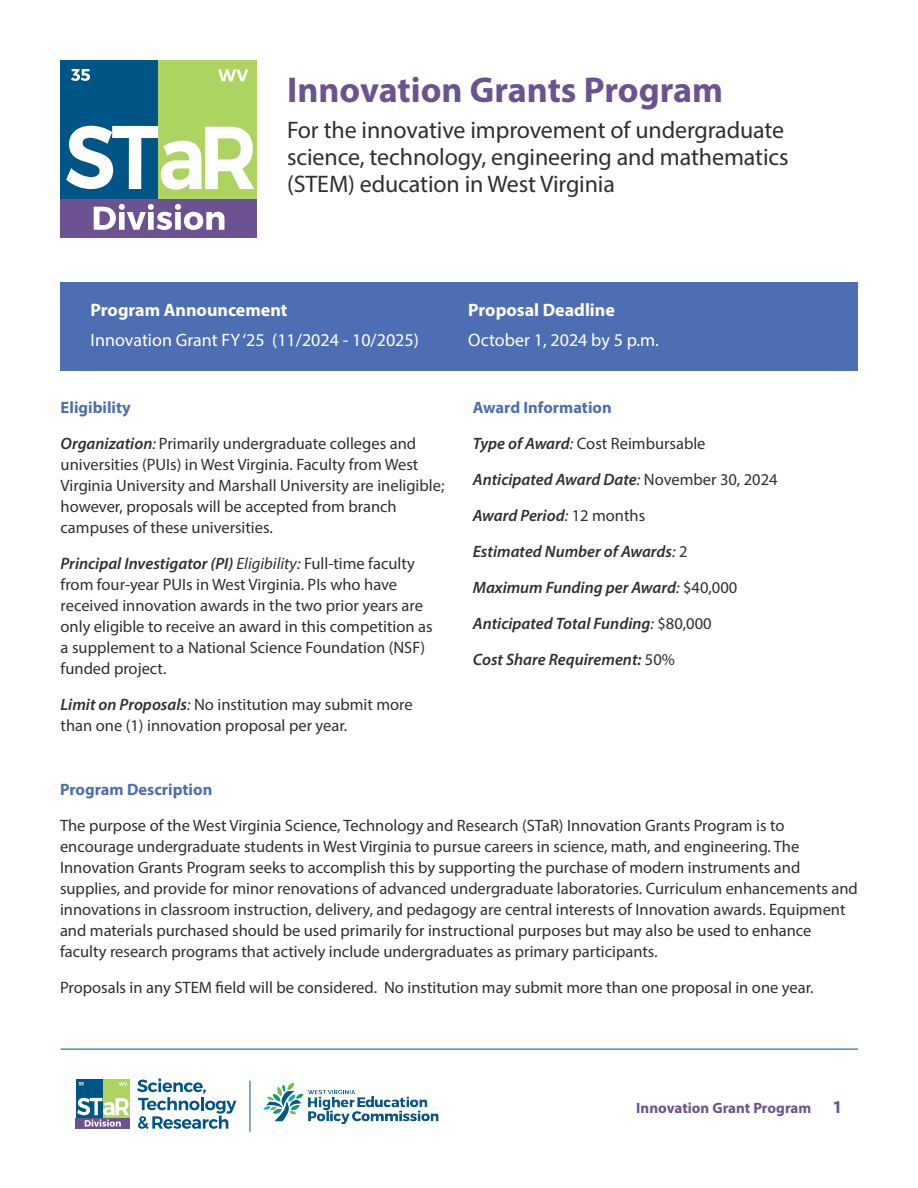
<style>
.page{position:relative;width:918px;height:1188px;background:#fff}
.page>*{position:absolute;margin:0;border:0;box-sizing:border-box;transform-origin:0 0}
.t1{font:700 36px "Myriad Pro";color:#6c5291}
.t2{font:24px/27px "Myriad Pro";letter-spacing:-.005em;color:#312f30}
.t3{font:18px "Myriad Pro";color:#fff}
.t4{font:700 18px "Myriad Pro";color:#fff}
.t5{font:700 18px "Myriad Pro";color:#6c5291}
.t6{font:16.5px/21px "Myriad Pro";color:#312f30}
.t7{font:italic 600 16.5px "Myriad Pro";color:#312f30}
.t8{font:700 16.5px "Myriad Pro";color:#4e6eb3}
.t9{font:700 15px "Myriad Pro";color:#6c5291}
.s1{font-weight:600;font-style:italic}
.s2{font-style:italic}
.s3{font-weight:400}
.s4{font-weight:400;font-style:normal}
</style>
<div class="page">
<div style="left:61px;top:199px;width:196px;height:39px;background:#6c5291"></div>
<div style="left:158px;top:60px;width:99px;height:139px;background:#add461"></div>
<div style="left:61px;top:60px;width:97px;height:139px;background:#005587"></div>
<svg style="left:71px;top:69px;width:19px;height:12px"></svg>
<svg style="left:218px;top:70px;width:31px;height:11px"></svg>
<svg style="left:94px;top:204px;width:130px;height:26px"></svg>
<svg style="left:66px;top:126px;width:188px;height:64px"></svg>
<div style="left:60px;top:283px;width:798px;height:88px;background:#4e6eb3"></div>
<hr style="left:61px;top:1049px;width:797px;height:1px;background:#005587">
<div style="left:76px;top:1118px;width:54px;height:11px;background:#6c5291"></div>
<div style="left:103px;top:1080px;width:27px;height:38px;background:#add461"></div>
<div style="left:76px;top:1080px;width:27px;height:38px;background:#005587"></div>
<svg style="left:78px;top:1082px;width:6px;height:3px"></svg>
<svg style="left:119px;top:1082px;width:8px;height:4px"></svg>
<svg style="left:137px;top:1078px;width:100px;height:51px"></svg>
<svg style="left:77px;top:1098px;width:52px;height:29px"></svg>
<hr style="left:250px;top:1081px;width:1px;height:51px;background:#085387">
<img style="left:263px;top:1082px;width:176px;height:42px">
<p class="t1" style="left:287px;top:67px;width:437px">Innovation Grants Program</p>
<p class="t2" style="left:287px;top:116px;width:503px">For the innovative improvement of undergraduate science, technology, engineering and mathematics (STEM) education in West Virginia</p>
<p class="t4" style="left:91px;top:298px;width:198px">Program Announcement</p>
<p class="t3" style="left:91px;top:328px;width:330px">Innovation Grant FY ‘25 (11/2024 - 10/2025)</p>
<p class="t8" style="left:61px;top:397px;width:72px">Eligibility</p>
<p class="t6" style="left:61px;top:433px;width:385px"><span class="s1">Organization</span><span class="s2">:</span> Primarily undergraduate colleges and universities (PUIs) in West Virginia. Faculty from West Virginia University and Marshall University are ineligible; however, proposals will be accepted from branch campuses of these universities.</p>
<p class="t6" style="left:61px;top:553px;width:373px"><span class="s1">Principal Investigator (PI)</span> <span class="s2">Eligibility:</span> Full-time faculty from four-year PUIs in West Virginia. PIs who have received innovation awards in the two prior years are only eligible to receive an award in this competition as a supplement to a National Science Foundation (NSF) funded project.</p>
<p class="t6" style="left:61px;top:694px;width:354px"><span class="s1">Limit on Proposals</span><span class="s2">:</span> No institution may submit more than one (1) innovation proposal per year.</p>
<p class="t4" style="left:468px;top:298px;width:148px">Proposal Deadline</p>
<p class="t3" style="left:468px;top:328px;width:192px">October 1, 2024 by 5 p.m.</p>
<p class="t8" style="left:473px;top:397px;width:140px">Award Information</p>
<p class="t6" style="left:473px;top:433px;width:234px"><span class="s1">Type of Award</span><span class="s2">:</span> Cost Reimbursable</p>
<p class="t7" style="left:473px;top:469px;width:306px">Anticipated Award Date<span class="s3">:</span> <span class="s4">November 30, 2024</span></p>
<p class="t7" style="left:473px;top:505px;width:174px">Award Period<span class="s3">:</span> <span class="s4">12 months</span></p>
<p class="t7" style="left:473px;top:541px;width:216px">Estimated Number of Awards<span class="s3">:</span> <span class="s4">2</span></p>
<p class="t7" style="left:473px;top:577px;width:266px">Maximum Funding per Award<span class="s3">:</span> <span class="s4">$40,000</span></p>
<p class="t7" style="left:473px;top:613px;width:240px">Anticipated Total Funding<span class="s3">:</span> <span class="s4">$80,000</span></p>
<p class="t7" style="left:473px;top:649px;width:204px">Cost Share Requirement: <span class="s4">50%</span></p>
<p class="t8" style="left:60px;top:779px;width:154px">Program Description</p>
<p class="t6" style="left:60px;top:815px;width:799px">The purpose of the West Virginia Science, Technology and Research (STaR) Innovation Grants Program is to encourage undergraduate students in West Virginia to pursue careers in science, math, and engineering. The Innovation Grants Program seeks to accomplish this by supporting the purchase of modern instruments and supplies, and provide for minor renovations of advanced undergraduate laboratories. Curriculum enhancements and innovations in classroom instruction, delivery, and pedagogy are central interests of Innovation awards. Equipment and materials purchased should be used primarily for instructional purposes but may also be used to enhance faculty research programs that actively include undergraduates as primary participants.</p>
<p class="t6" style="left:60px;top:977px;width:755px">Proposals in any STEM field will be considered. No institution may submit more than one proposal in one year.</p>
<p class="t9" style="left:636px;top:1098px;width:177px">Innovation Grant Program</p>
<p class="t5" style="left:832px;top:1095px;width:11px">1</p>
</div>
